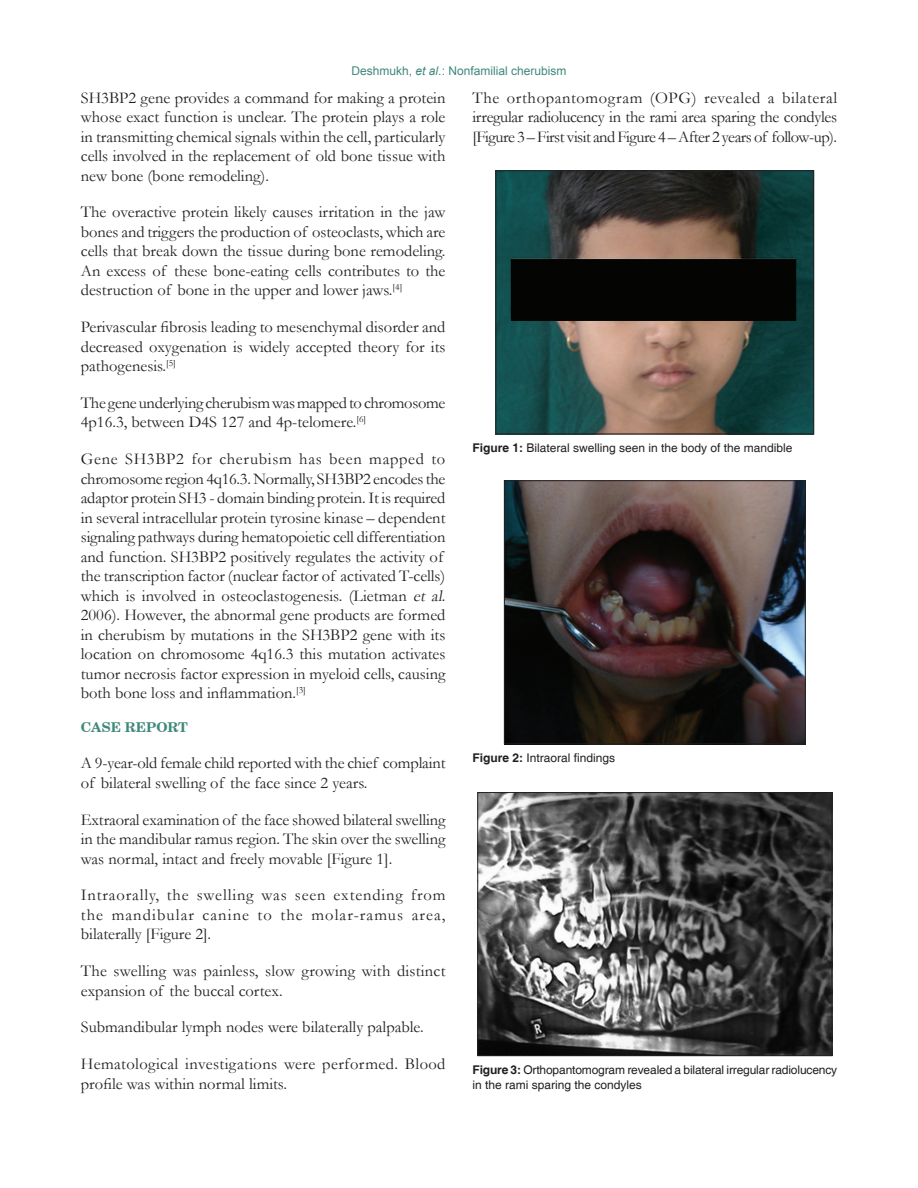
<style>
.page{position:relative;width:918px;height:1188px;background:#fff}
.page>*{position:absolute;margin:0;border:0;box-sizing:border-box;transform-origin:0 0}
.TX{font:16.5px/19.5px "Garamond";color:#231f20;text-align:justify}
.TX-2{font:16.5px/19.5px "Garamond";letter-spacing:-.02em;color:#231f20}
.TX-3{font:16.5px/19.5px "Garamond";letter-spacing:.025em;color:#231f20}
.t1{font:700 13.5px "Century Schoolbook BT";color:#3f897a}
.FGC{font:12px/15px "Helvetica";color:#231f20}
.t2{font:12px "Arial";color:#3f897a}
.s1{font-style:italic}
.s2{font-weight:700}
</style>
<div class="page">
<img style="left:498px;top:173px;width:314px;height:259px">
<div style="left:496px;top:171px;width:318px;height:263px;border:1px solid #231f20"></div>
<img style="left:506px;top:483px;width:297px;height:259px">
<div style="left:504px;top:481px;width:301px;height:263px;border:1px solid #231f20"></div>
<img style="left:480px;top:794px;width:350px;height:260px">
<div style="left:478px;top:792px;width:354px;height:264px;border:1px solid #231f20"></div>
<p class="t2" style="left:352px;top:63px;width:216px">Deshmukh, <span class="s1">et al</span>.: Nonfamilial cherubism</p>
<p class="TX" style="left:81px;top:87px;width:366px">SH3BP2 gene provides a command for making a protein whose exact function is unclear. The protein plays a role in transmitting chemical signals within the cell, particularly cells involved in the replacement of old bone tissue with new bone (bone remodeling).</p>
<p class="TX" style="left:81px;top:202px;width:366px">The overactive protein likely causes irritation in the jaw bones and triggers the production of osteoclasts, which are cells that break down the tissue during bone remodeling.<br>An excess of these bone‑eating cells contributes to the destruction of bone in the upper and lower jaws.<sup>[4]</sup></p>
<p class="TX" style="left:81px;top:317px;width:366px">Perivascular fibrosis leading to mesenchymal disorder and decreased oxygenation is widely accepted theory for its pathogenesis.<sup>[5]</sup></p>
<p class="TX-2" style="left:81px;top:393px;width:366px">The gene underlying cherubism was mapped to chromosome<br>4p16.3, between D4S 127 and 4p‑telomere.<sup>[6]</sup></p>
<p class="TX" style="left:81px;top:449px;width:366px;text-align:left">Gene SH3BP2 for cherubism has been mapped to chromosome region 4q16.3. Normally, SH3BP2 encodes the adaptor protein SH3 ‑ domain binding protein. It is required in several intracellular protein tyrosine kinase – dependent signaling pathways during hematopoietic cell differentiation and function. SH3BP2 positively regulates the activity of the transcription factor (nuclear factor of activated T‑cells) which is involved in osteoclastogenesis. (Lietman <span class="s1">et al</span>.<br>2006). However, the abnormal gene products are formed in cherubism by mutations in the SH3BP2 gene with its location on chromosome 4q16.3 this mutation activates tumor necrosis factor expression in myeloid cells, causing both bone loss and inflammation.<sup>[3]</sup></p>
<h1 class="t1" style="left:81px;top:719px;width:108px">CASE REPORT</h1>
<p class="TX" style="left:81px;top:753px;width:366px">A 9‑year‑old female child reported with the chief complaint of bilateral swelling of the face since 2 years.</p>
<p class="TX" style="left:81px;top:809px;width:366px">Extraoral examination of the face showed bilateral swelling in the mandibular ramus region. The skin over the swelling was normal, intact and freely movable [Figure 1].</p>
<p class="TX" style="left:81px;top:885px;width:366px">Intraorally, the swelling was seen extending from the mandibular canine to the molar‑ramus area, bilaterally [Figure 2].</p>
<p class="TX" style="left:81px;top:961px;width:366px">The swelling was painless, slow growing with distinct expansion of the buccal cortex.</p>
<p class="TX" style="left:81px;top:1017px;width:344px">Submandibular lymph nodes were bilaterally palpable.</p>
<p class="TX-3" style="left:81px;top:1054px;width:366px">Hematological investigations were performed. Blood profile was within normal limits.</p>
<p class="TX" style="left:472px;top:87px;width:366px">The orthopantomogram (OPG) revealed a bilateral irregular radiolucency in the rami area sparing the condyles [Figure 3 – First visit and Figure 4 – After 2 years of follow‑up).</p>
<p class="FGC" style="left:472px;top:441px;width:322px"><span class="s2">Figure 1:</span> Bilateral swelling seen in the body of the mandible</p>
<p class="FGC" style="left:472px;top:751px;width:144px"><span class="s2">Figure 2:</span> Intraoral findings</p>
<p class="FGC" style="left:472px;top:1062px;width:366px"><span class="s2">Figure 3:</span> Orthopantomogram revealed a bilateral irregular radiolucency in the rami sparing the condyles</p>
</div>
